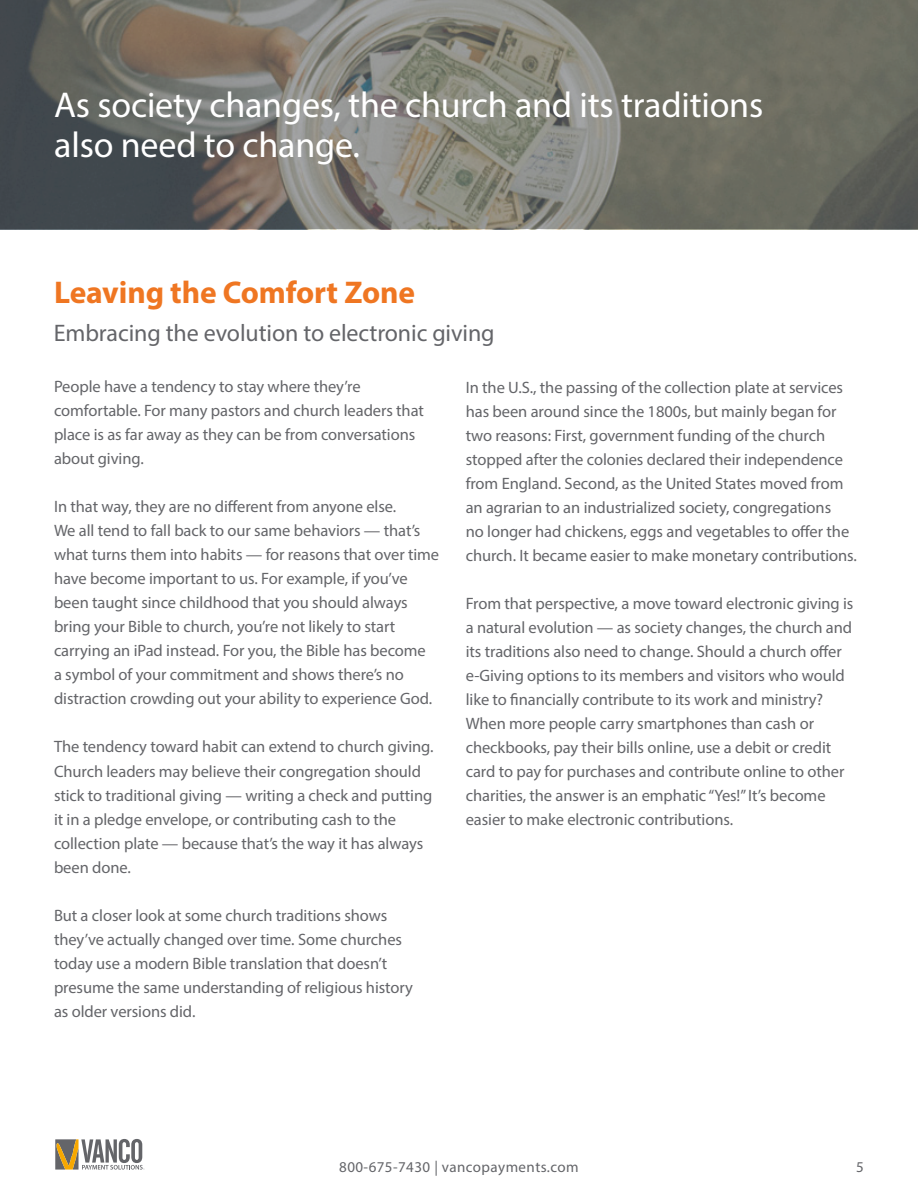
<style>
.page{position:relative;width:918px;height:1188px;background:#fff}
.page>*{position:absolute;margin:0;border:0;box-sizing:border-box;transform-origin:0 0}
.t1{font:36px/40.5px "Myriad Pro";letter-spacing:-.005em;color:#fff}
.t2{font:700 31.5px "Myriad Pro";letter-spacing:-.005em;color:#ef7622}
.t3{font:24px "Myriad Pro";letter-spacing:-.005em;color:#646569}
.t4{font:16.5px/24px "Myriad Pro";letter-spacing:-.005em;color:#646569}
.t5{font:15px "Myriad Pro";letter-spacing:.03em;color:#646569}
</style>
<div class="page">
<svg style="left:55px;top:1139px;width:90px;height:31px"></svg>
<svg style="left:0;top:0;width:918px;height:229px;background:#72726a"></svg>
<h1 class="t1" style="left:54px;top:84px;width:711px">As society changes, the church and its traditions also need to change.</h1>
<h2 class="t2" style="left:54px;top:272px;width:363px">Leaving the Comfort Zone</h2>
<h3 class="t3" style="left:54px;top:318px;width:442px">Embracing the evolution to electronic giving</h3>
<p class="t4" style="left:54px;top:375px;width:371px">People have a tendency to stay where they’re comfortable. For many pastors and church leaders that place is as far away as they can be from conversations about giving.</p>
<p class="t4" style="left:54px;top:495px;width:387px">In that way, they are no different from anyone else.<br>We all tend to fall back to our same behaviors — that’s what turns them into habits — for reasons that over time have become important to us. For example, if you’ve been taught since childhood that you should always bring your Bible to church, you’re not likely to start carrying an iPad instead. For you, the Bible has become<br>a symbol of your commitment and shows there’s no distraction crowding out your ability to experience God.</p>
<p class="t4" style="left:54px;top:735px;width:381px">The tendency toward habit can extend to church giving.<br>Church leaders may believe their congregation should stick to traditional giving — writing a check and putting it in a pledge envelope, or contributing cash to the collection plate — because that’s the way it has always been done.</p>
<p class="t4" style="left:54px;top:903px;width:361px">But a closer look at some church traditions shows they’ve actually changed over time. Some churches today use a modern Bible translation that doesn’t presume the same understanding of religious history as older versions did.</p>
<p class="t4" style="left:466px;top:375px;width:393px">In the U.S., the passing of the collection plate at services has been around since the 1800s, but mainly began for two reasons: First, government funding of the church stopped after the colonies declared their independence from England. Second, as the United States moved from an agrarian to an industrialized society, congregations<br>no longer had chickens, eggs and vegetables to offer the church. It became easier to make monetary contributions.</p>
<p class="t4" style="left:466px;top:591px;width:389px">From that perspective, a move toward electronic giving is a natural evolution — as society changes, the church and its traditions also need to change. Should a church offer e-Giving options to its members and visitors who would like to financially contribute to its work and ministry?<br>When more people carry smartphones than cash or checkbooks, pay their bills online, use a debit or credit card to pay for purchases and contribute online to other charities, the answer is an emphatic “Yes!” It’s become easier to make electronic contributions.</p>
<p class="t5" style="left:339px;top:1157px;width:241px">800-675-7430 | vancopayments.com</p>
<p class="t5" style="left:856px;top:1157px;width:9px">5</p>
</div>
